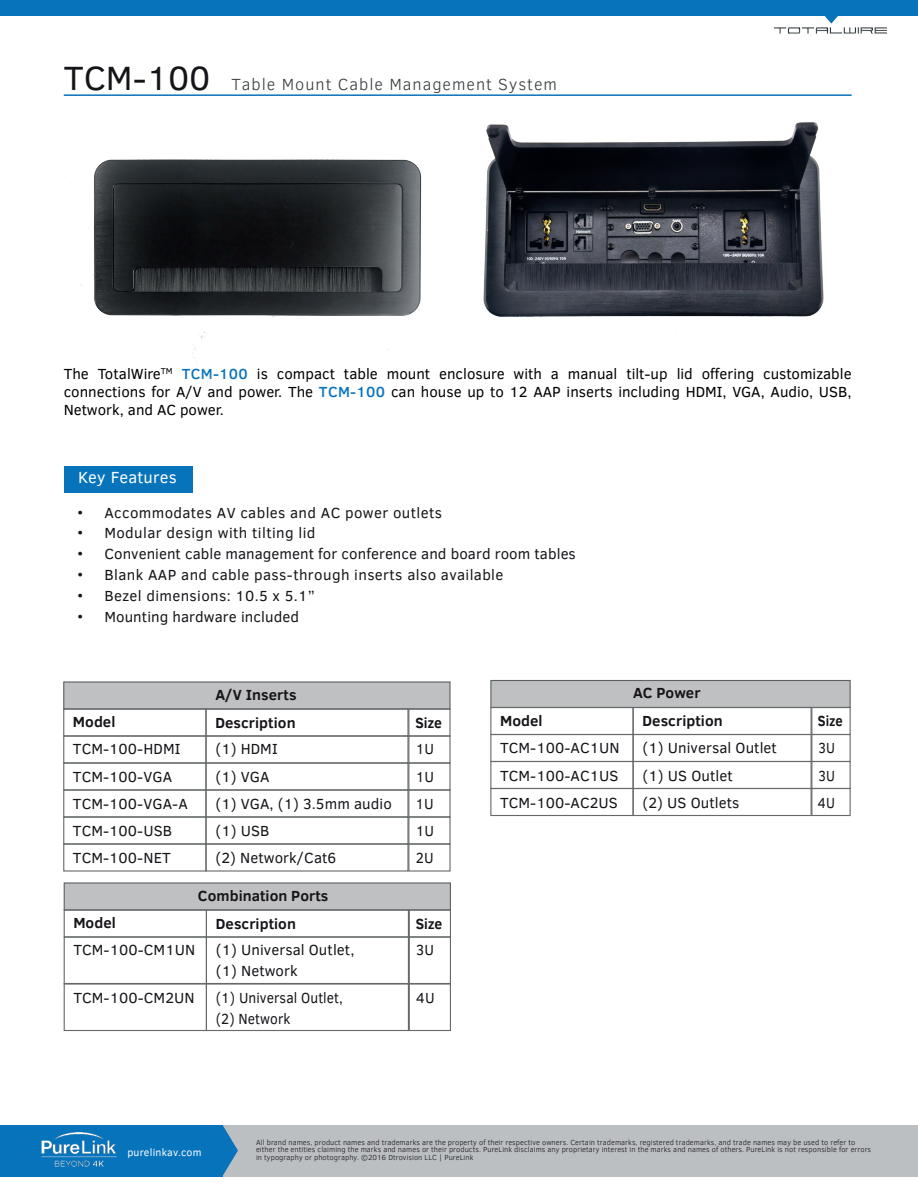
<style>
.page{position:relative;width:918px;height:1188px;background:#fff}
.page>*{position:absolute;margin:0;border:0;box-sizing:border-box;transform-origin:0 0}
.t1{font:300 16.5px "Clear Sans";letter-spacing:.06em;color:#373b3e}
.t2{font:16.5px "Clear Sans";letter-spacing:.01em;color:#fff}
.t3{font:15px/26.8px "Clear Sans";letter-spacing:.005em;color:#171419}
.t4{font:15px/18px "Clear Sans";color:#000001;text-align:justify}
.t5{font:15px "Clear Sans";letter-spacing:.025em;color:#171419}
.t6{font:700 15px "Clear Sans";letter-spacing:.005em;color:#171419}
.t7{font:15px/21px "Clear Sans";letter-spacing:.005em;color:#171419;scale:.92 1}
.t8{font:15px/27.2px "Clear Sans";letter-spacing:.005em;color:#171419;text-align:justify;scale:.93 1}
.t9{font:700 15px "Clear Sans";letter-spacing:.005em;color:#171419;scale:.93 1}
.t10{font:15px/28px "Clear Sans";letter-spacing:.005em;color:#171419;scale:.87 1}
.t11{font:700 15px "Clear Sans";letter-spacing:.005em;color:#171419;scale:.87 1}
.t12{font:10.5px "Clear Sans";letter-spacing:.025em;color:#fff}
.t13{font:300 7.5px/7.5px "Clear Sans";letter-spacing:.01em;color:#171419}
.s1{font-weight:400;font-size:34.5px;color:#171419}
.s2{font-weight:500;color:#0673bb}
</style>
<div class="page">
<div style="left:490px;top:680px;width:361px;height:28px;background:#bec0c1;border:1px solid #5d6162"></div>
<div style="left:63px;top:681px;width:388px;height:29px;background:#bec0c1;border:1px solid #5d6162"></div>
<div style="left:223px;top:1125px;width:695px;height:51px;background:#bbbfc1"></div>
<div style="left:0;top:0;width:918px;height:16px;background:#0673bb"></div>
<svg style="left:825px;top:16px;width:13px;height:6px"></svg>
<div style="left:0;top:1125px;width:223px;height:51px;background:#0673bb"></div>
<svg style="left:223px;top:1126px;width:15px;height:49px"></svg>
<div style="left:64px;top:467px;width:128px;height:26px;background:#0673bb"></div>
<hr style="left:64px;top:94px;width:788px;height:2px;background:#0673bb">
<img style="left:41px;top:1132px;width:75px;height:35px">
<div style="left:63px;top:708px;width:144px;height:29px;border:1px solid #666a6b"></div>
<div style="left:205px;top:708px;width:204px;height:29px;border:1px solid #666a6b"></div>
<div style="left:408px;top:708px;width:43px;height:29px;border:1px solid #666a6b"></div>
<div style="left:63px;top:735px;width:144px;height:29px;border:1px solid #666a6b"></div>
<div style="left:205px;top:735px;width:204px;height:29px;border:1px solid #666a6b"></div>
<div style="left:408px;top:735px;width:43px;height:29px;border:1px solid #666a6b"></div>
<div style="left:63px;top:762px;width:144px;height:29px;border:1px solid #666a6b"></div>
<div style="left:205px;top:762px;width:204px;height:29px;border:1px solid #666a6b"></div>
<div style="left:408px;top:762px;width:43px;height:29px;border:1px solid #666a6b"></div>
<div style="left:64px;top:882px;width:387px;height:29px;background:#bec0c1;border:1px solid #5d6162"></div>
<div style="left:64px;top:909px;width:143px;height:29px;border:1px solid #666a6b"></div>
<div style="left:206px;top:909px;width:203px;height:29px;border:1px solid #666a6b"></div>
<div style="left:409px;top:909px;width:42px;height:29px;border:1px solid #666a6b"></div>
<div style="left:64px;top:936px;width:143px;height:49px;border:1px solid #666a6b"></div>
<div style="left:206px;top:936px;width:203px;height:49px;border:1px solid #666a6b"></div>
<div style="left:409px;top:936px;width:42px;height:49px;border:1px solid #666a6b"></div>
<div style="left:64px;top:983px;width:143px;height:48px;border:1px solid #666a6b"></div>
<div style="left:206px;top:983px;width:203px;height:48px;border:1px solid #666a6b"></div>
<div style="left:409px;top:983px;width:42px;height:48px;border:1px solid #666a6b"></div>
<div style="left:63px;top:789px;width:144px;height:29px;border:1px solid #666a6b"></div>
<div style="left:205px;top:789px;width:204px;height:29px;border:1px solid #666a6b"></div>
<div style="left:408px;top:789px;width:43px;height:29px;border:1px solid #666a6b"></div>
<div style="left:63px;top:816px;width:144px;height:29px;border:1px solid #666a6b"></div>
<div style="left:205px;top:816px;width:204px;height:29px;border:1px solid #666a6b"></div>
<div style="left:408px;top:816px;width:43px;height:29px;border:1px solid #666a6b"></div>
<div style="left:63px;top:843px;width:144px;height:29px;border:1px solid #666a6b"></div>
<div style="left:205px;top:843px;width:204px;height:29px;border:1px solid #666a6b"></div>
<div style="left:408px;top:843px;width:43px;height:29px;border:1px solid #666a6b"></div>
<div style="left:490px;top:707px;width:144px;height:28px;border:1px solid #666a6b"></div>
<div style="left:633px;top:707px;width:179px;height:28px;border:1px solid #666a6b"></div>
<div style="left:811px;top:707px;width:40px;height:28px;border:1px solid #666a6b"></div>
<div style="left:490px;top:734px;width:144px;height:28px;border:1px solid #666a6b"></div>
<div style="left:633px;top:734px;width:179px;height:28px;border:1px solid #666a6b"></div>
<div style="left:811px;top:734px;width:40px;height:28px;border:1px solid #666a6b"></div>
<div style="left:490px;top:761px;width:144px;height:28px;border:1px solid #666a6b"></div>
<div style="left:633px;top:761px;width:179px;height:28px;border:1px solid #666a6b"></div>
<div style="left:811px;top:761px;width:40px;height:28px;border:1px solid #666a6b"></div>
<div style="left:490px;top:788px;width:144px;height:28px;border:1px solid #666a6b"></div>
<div style="left:633px;top:788px;width:179px;height:28px;border:1px solid #666a6b"></div>
<div style="left:811px;top:788px;width:40px;height:28px;border:1px solid #666a6b"></div>
<img style="left:467px;top:94px;width:373px;height:246px">
<img style="left:63px;top:94px;width:393px;height:294px">
<img style="left:773px;top:22px;width:114px;height:12px">
<h1 class="t1" style="left:64px;top:74px;width:495px"><span class="s1">TCM-100</span> Table Mount Cable Management System</h1>
<h2 class="t4" style="left:64px;top:365px;width:789px">The TotalWire<sup>TM</sup> <span class="s2">TCM-100</span> is compact table mount enclosure with a manual tilt-up lid offering customizable connections for A/V and power. The <span class="s2">TCM-100</span> can house up to 12 AAP inserts including HDMI, VGA, Audio, USB, Network, and AC power.</h2>
<h1 class="t2" style="left:78px;top:467px;width:100px">Key Features</h1>
<h2 class="t5" style="left:77px;top:503px;width:366px">• Accommodates AV cables and AC power outlets</h2>
<h2 class="t5" style="left:77px;top:523px;width:240px">• Modular design with tilting lid</h2>
<h2 class="t3" style="left:77px;top:540px;width:500px">• Convenient cable management for conference and board room tables</h2>
<h2 class="t5" style="left:77px;top:565px;width:428px">• Blank AAP and cable pass-through inserts also available</h2>
<h2 class="t5" style="left:77px;top:586px;width:239px">• Bezel dimensions: 10.5 x 5.1”</h2>
<h2 class="t3" style="left:77px;top:603px;width:223px">• Mounting hardware included</h2>
<h2 class="t6" style="left:215px;top:684px;width:83px">A/V Inserts</h2>
<h2 class="t6" style="left:633px;top:682px;width:69px">AC Power</h2>
<h2 class="t6" style="left:73px;top:711px;width:44px">Model</h2>
<h2 class="t6" style="left:215px;top:711px;width:82px">Description</h2>
<h2 class="t9" style="left:415px;top:711px;width:30px">Size</h2>
<h2 class="t3" style="left:73px;top:736px;width:109px">TCM-100-HDMI</h2>
<h2 class="t3" style="left:215px;top:735px;width:64px;line-height:28px">(1) HDMI (1) VGA</h2>
<h2 class="t8" style="left:415px;top:736px;width:22px">1U 1U 1U 1U 2U</h2>
<h2 class="t3" style="left:73px;top:764px;width:116px">TCM-100-VGA<br>TCM-100-VGA-A<br>TCM-100-USB<br>TCM-100-NET</h2>
<h2 class="t3" style="left:215px;top:791px;width:178px">(1) VGA, (1) 3.5mm audio</h2>
<h2 class="t3" style="left:215px;top:844px;width:122px">(2) Network/Cat6</h2>
<h2 class="t3" style="left:215px;top:817px;width:56px">(1) USB</h2>
<h2 class="t6" style="left:198px;top:885px;width:132px">Combination Ports</h2>
<h2 class="t6" style="left:73px;top:912px;width:44px">Model</h2>
<h2 class="t6" style="left:216px;top:912px;width:82px">Description</h2>
<h2 class="t9" style="left:416px;top:912px;width:30px">Size</h2>
<h2 class="t3" style="left:73px;top:937px;width:123px">TCM-100-CM1UN</h2>
<h2 class="t3" style="left:216px;top:940px;width:140px;line-height:21px">(1) Universal Outlet, (1) Network</h2>
<h2 class="t7" style="left:216px;top:987px;width:140px">(1) Universal Outlet, (2) Network</h2>
<h2 class="t8" style="left:416px;top:937px;width:21px">3U</h2>
<h2 class="t3" style="left:73px;top:984px;width:123px">TCM-100-CM2UN</h2>
<h2 class="t8" style="left:416px;top:984px;width:21px">4U</h2>
<h2 class="t6" style="left:500px;top:710px;width:44px">Model</h2>
<h2 class="t6" style="left:643px;top:710px;width:82px">Description</h2>
<h2 class="t11" style="left:818px;top:710px;width:30px">Size</h2>
<h2 class="t3" style="left:500px;top:734px;width:121px">TCM-100-AC1UN</h2>
<h2 class="t3" style="left:643px;top:734px;width:136px;line-height:28px">(1) Universal Outlet (1) US Outlet</h2>
<h2 class="t10" style="left:818px;top:734px;width:21px">3U<br>3U</h2>
<h2 class="t3" style="left:643px;top:789px;width:98px">(2) US Outlets</h2>
<h2 class="t10" style="left:818px;top:789px;width:21px">4U</h2>
<h2 class="t3" style="left:500px;top:762px;width:120px">TCM-100-AC1US<br>TCM-100-AC2US</h2>
<h3 class="t12" style="left:127px;top:1145px;width:76px">purelinkav.com</h3>
<p class="t13" style="left:256px;top:1138px;width:617px">All brand names, product names and trademarks are the property of their respective owners. Certain trademarks, registered trademarks, and trade names may be used to refer to either the entities claiming the marks and names or their products. PureLink disclaims any proprietary interest in the marks and names of others. PureLink is not responsible for errors in typography or photography. ©2016 Dtrovision LLC | PureLink</p>
</div>
